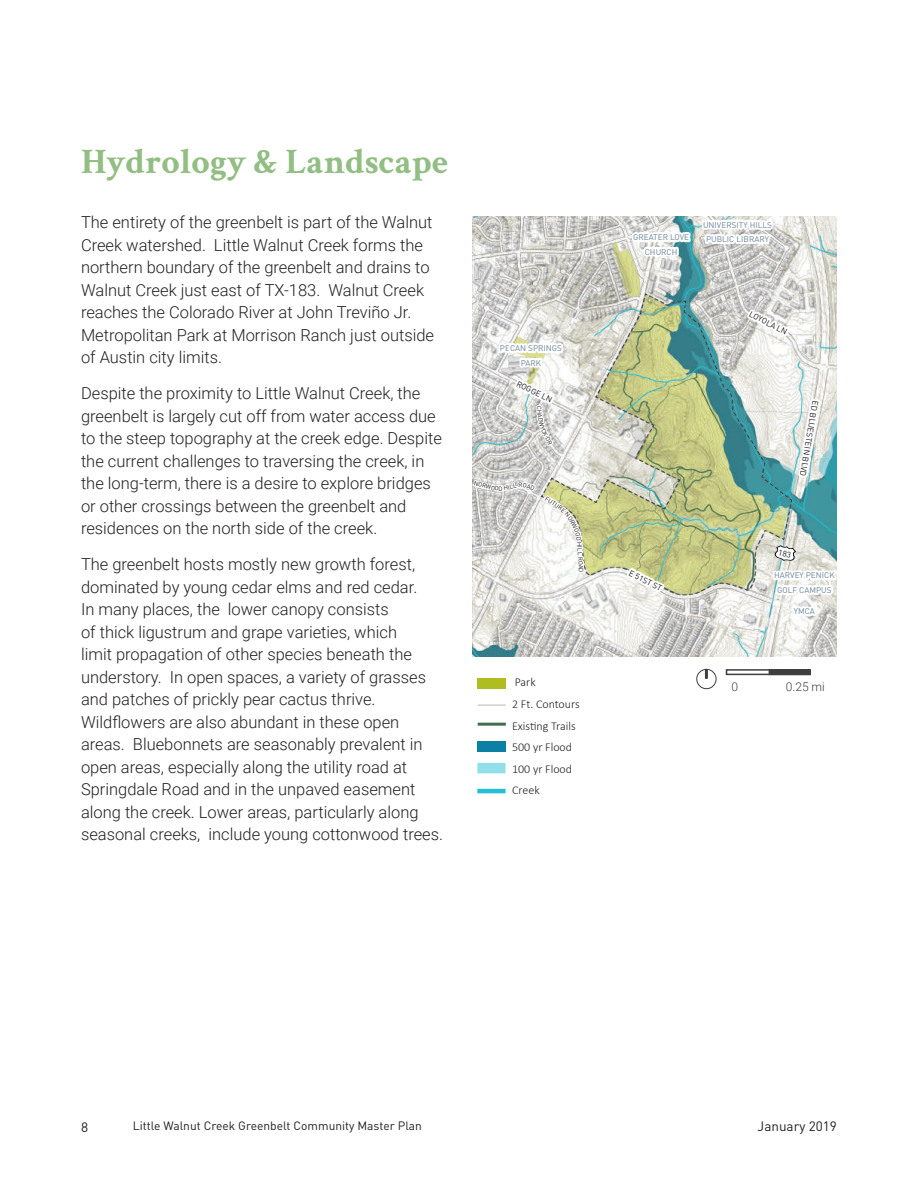
<style>
.page{position:relative;width:918px;height:1188px;background:#fff}
.page>*{position:absolute;margin:0;border:0;box-sizing:border-box;transform-origin:0 0}
.t1{font:700 36px "Crimson Text";color:#92be83}
.t2{font:300 16.5px/22.5px "Roboto";color:#231f20}
.t3{font:13.5px "DINOT";color:#231f20}
.t4{font:300 12px/21.6px "Calibri";color:#231f20}
.t5{font:12px "DINOT";color:#231f20}
.t6{font:300 12px "Roboto";color:#3e3e3f}
.t7{font:8.25px/14.4px "DINOT";color:#6a8498;text-align:center}
.t8{font:8.25px "DINOT";color:#231f20}
</style>
<div class="page">
<img style="left:473px;top:216px;width:364px;height:440px">
<svg style="left:700px;top:216px;width:77px;height:32px"></svg>
<svg style="left:628px;top:223px;width:65px;height:37px"></svg>
<svg style="left:744px;top:306px;width:49px;height:41px"></svg>
<svg style="left:789px;top:396px;width:34px;height:128px"></svg>
<svg style="left:623px;top:564px;width:45px;height:32px"></svg>
<div style="left:478px;top:678px;width:28px;height:11px;background:#afbd21"></div>
<svg style="left:478px;top:705px;width:28px;height:1px"></svg>
<hr style="left:478px;top:723px;width:28px;height:3px;background:#416e51">
<div style="left:478px;top:741px;width:28px;height:11px;background:#0c80a4"></div>
<div style="left:696px;top:669px;width:20px;height:20px;border:1px solid #3e3e3f;border-radius:50%"></div>
<svg style="left:705px;top:669px;width:3px;height:10px"></svg>
<div style="left:726px;top:669px;width:85px;height:6px;border:2px solid #3e3e3f"></div>
<div style="left:769px;top:669px;width:42px;height:6px;background:#3e3e3f"></div>
<hr style="left:477px;top:789px;width:29px;height:4px;background:#23bfd4">
<div style="left:477px;top:763px;width:29px;height:10px;background:#91dfe9"></div>
<svg style="left:771px;top:542px;width:66px;height:80px"></svg>
<svg style="left:497px;top:333px;width:70px;height:115px"></svg>
<svg style="left:472px;top:475px;width:117px;height:169px"></svg>
<h1 class="t1" style="left:81px;top:139px;width:369px">Hydrology &amp; Landscape</h1>
<p class="t2" style="left:81px;top:211px;width:355px">The entirety of the greenbelt is part of the Walnut Creek watershed. Little Walnut Creek forms the northern boundary of the greenbelt and drains to Walnut Creek just east of TX-183. Walnut Creek reaches the Colorado River at John Treviño Jr.<br>Metropolitan Park at Morrison Ranch just outside of Austin city limits.</p>
<p class="t2" style="left:81px;top:382px;width:362px">Despite the proximity to Little Walnut Creek, the greenbelt is largely cut off from water access due to the steep topography at the creek edge. Despite the current challenges to traversing the creek, in the long-term, there is a desire to explore bridges or other crossings between the greenbelt and residences on the north side of the creek.</p>
<p class="t2" style="left:81px;top:553px;width:364px">The greenbelt hosts mostly new growth forest, dominated by young cedar elms and red cedar.<br>In many places, the lower canopy consists<br>of thick ligustrum and grape varieties, which<br>limit propagation of other species beneath the understory. In open spaces, a variety of grasses and patches of prickly pear cactus thrive.<br>Wildflowers are also abundant in these open areas. Bluebonnets are seasonably prevalent in open areas, especially along the utility road at Springdale Road and in the unpaved easement along the creek. Lower areas, particularly along seasonal creeks, include young cottonwood trees.</p>
<p class="t7" style="left:703px;top:217px;width:70px">UNIVERSITY HILLS</p>
<p class="t7" style="left:633px;top:230px;width:57px">GREATER LOVE</p>
<p class="t7" style="left:706px;top:232px;width:64px">PUBLIC LIBRARY</p>
<p class="t7" style="left:645px;top:244px;width:34px">CHURCH</p>
<p class="t7" style="left:500px;top:341px;width:64px">PECAN SPRINGS<br>PARK</p>
<p class="t8" style="left:519px;top:378px;width:40px;rotate:26deg">ROGGE LN</p>
<p class="t8" style="left:632px;top:568px;width:38px;rotate:27deg">E 51ST ST</p>
<p class="t8" style="left:752px;top:309px;width:43px;rotate:27deg">LOYOLA LN</p>
<p class="t8" style="left:821px;top:401px;width:78px;rotate:100deg">ED BLUESTEIN BLVD</p>
<p class="t7" style="left:774px;top:568px;width:62px">HARVEY PENICK<br>GOLF CAMPUS</p>
<p class="t7" style="left:794px;top:604px;width:23px">YMCA</p>
<p class="t4" style="left:512px;top:671px;width:69px">Park<br>2 Ft. Contours<br>Existing Trails<br>500 yr Flood<br>100 yr Flood<br>Creek</p>
<p class="t6" style="left:731px;top:678px;width:8px">0</p>
<p class="t6" style="left:786px;top:678px;width:41px">0.25 mi</p>
<p class="t3" style="left:81px;top:1119px;width:9px">8</p>
<p class="t5" style="left:133px;top:1118px;width:290px">Little Walnut Creek Greenbelt Community Master Plan</p>
<p class="t3" style="left:758px;top:1118px;width:81px">January 2019</p>
</div>
